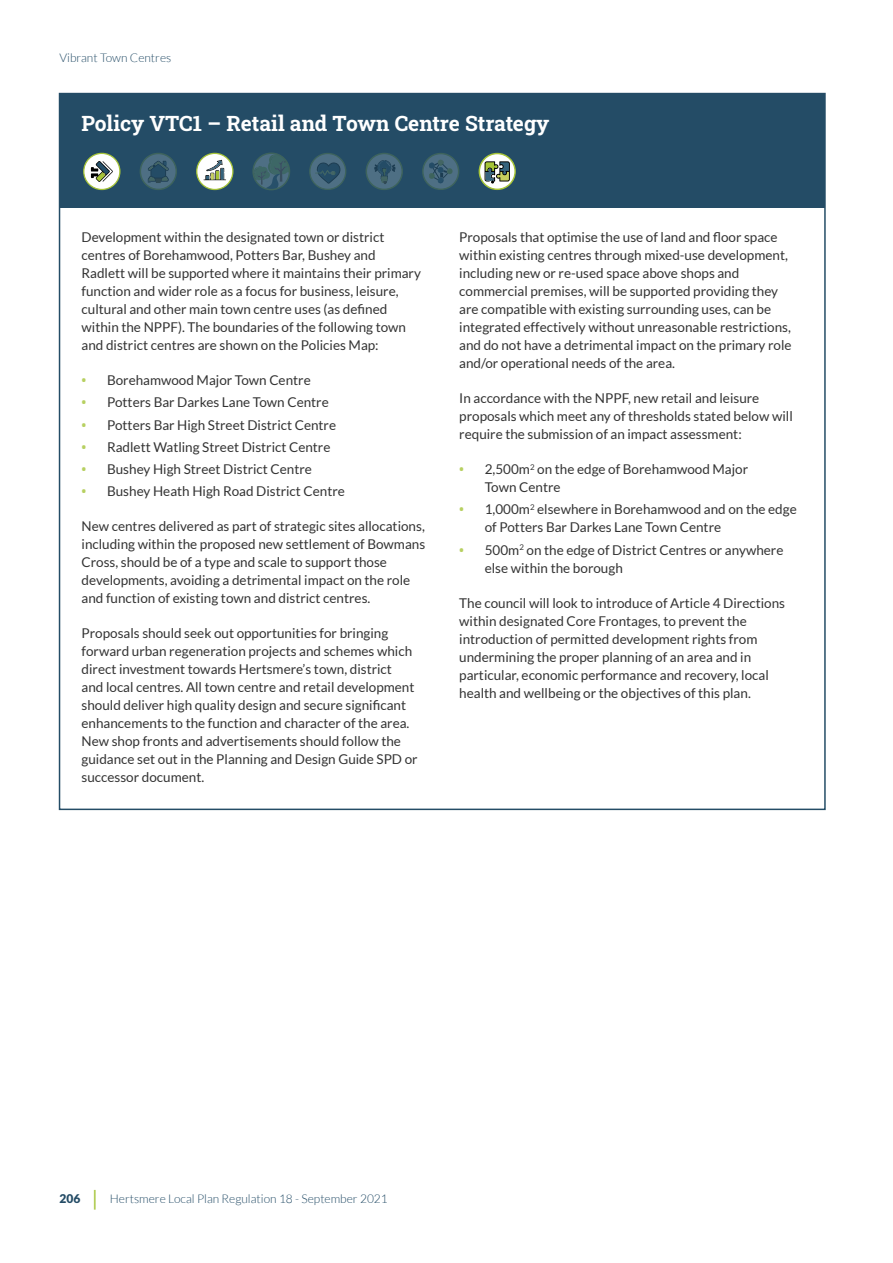
<style>
.page{position:relative;width:893px;height:1263px;background:#fff}
.page>*{position:absolute;margin:0;border:0;box-sizing:border-box;transform-origin:0 0}
.t1{font:21px "Roboto Slab";color:#fff}
.t2{font:13.5px/18px "Lato";color:#333}
.t3{font:300 12px "Lato";color:#244c66}
.s1{font-family:"Roboto Slab";color:#b7d061}
.s2{font-weight:900}
.s3{font-weight:400;font-size:21px;color:#a5c439}
</style>
<div class="page">
<div style="left:60px;top:94px;width:765px;height:114px;background:#244c66"></div>
<svg style="left:84px;top:153px;width:36px;height:36px"></svg>
<div style="left:83px;top:153px;width:38px;height:37px;border:1px solid #a6c438;border-radius:50%"></div>
<svg style="left:91px;top:161px;width:22px;height:21px"></svg>
<svg style="left:197px;top:153px;width:36px;height:36px"></svg>
<div style="left:196px;top:153px;width:37px;height:37px;border:1px solid #a6c438;border-radius:50%"></div>
<svg style="left:204px;top:160px;width:22px;height:20px"></svg>
<svg style="left:310px;top:153px;width:36px;height:36px"></svg>
<div style="left:309px;top:153px;width:37px;height:37px;border:1px solid #a6c438;border-radius:50%"></div>
<svg style="left:315px;top:162px;width:26px;height:22px"></svg>
<svg style="left:366px;top:153px;width:36px;height:36px"></svg>
<div style="left:366px;top:153px;width:37px;height:37px;border:1px solid #a6c438;border-radius:50%"></div>
<svg style="left:374px;top:160px;width:21px;height:25px"></svg>
<svg style="left:423px;top:154px;width:36px;height:35px"></svg>
<div style="left:422px;top:153px;width:37px;height:37px;border:1px solid #a6c438;border-radius:50%"></div>
<svg style="left:428px;top:159px;width:25px;height:24px"></svg>
<svg style="left:140px;top:153px;width:36px;height:36px"></svg>
<div style="left:140px;top:153px;width:37px;height:37px;border:1px solid #a6c438;border-radius:50%"></div>
<svg style="left:148px;top:161px;width:21px;height:22px"></svg>
<svg style="left:479px;top:154px;width:36px;height:35px"></svg>
<div style="left:479px;top:153px;width:37px;height:37px;border:1px solid #a6c438;border-radius:50%"></div>
<svg style="left:485px;top:161px;width:25px;height:23px"></svg>
<svg style="left:254px;top:154px;width:35px;height:35px"></svg>
<div style="left:252px;top:152px;width:38px;height:38px;border:1px solid #a6c438;border-radius:50%"></div>
<p class="t3" style="left:60px;top:51px;width:113px">Vibrant Town Centres</p>
<h1 class="t1" style="left:82px;top:108px;width:469px">Policy VTC1 – Retail and Town Centre Strategy</h1>
<p class="t2" style="left:82px;top:228px;width:341px">Development within the designated town or district centres of Borehamwood, Potters Bar, Bushey and Radlett will be supported where it maintains their primary function and wider role as a focus for business, leisure, cultural and other main town centre uses (as defined within the NPPF). The boundaries of the following town and district centres are shown on the Policies Map:</p>
<p class="t2" style="left:82px;top:371px;width:231px"><span class="s1">•</span> Borehamwood Major Town Centre</p>
<p class="t2" style="left:82px;top:393px;width:249px"><span class="s1">•</span> Potters Bar Darkes Lane Town Centre</p>
<p class="t2" style="left:82px;top:416px;width:256px"><span class="s1">•</span> Potters Bar High Street District Centre</p>
<p class="t2" style="left:82px;top:438px;width:250px"><span class="s1">•</span> Radlett Watling Street District Centre</p>
<p class="t2" style="left:82px;top:460px;width:232px"><span class="s1">•</span> Bushey High Street District Centre</p>
<p class="t2" style="left:82px;top:482px;width:265px"><span class="s1">•</span> Bushey Heath High Road District Centre</p>
<p class="t2" style="left:82px;top:517px;width:345px">New centres delivered as part of strategic sites allocations, including within the proposed new settlement of Bowmans Cross, should be of a type and scale to support those developments, avoiding a detrimental impact on the role and function of existing town and district centres.</p>
<p class="t2" style="left:82px;top:624px;width:338px">Proposals should seek out opportunities for bringing forward urban regeneration projects and schemes which direct investment towards Hertsmere’s town, district<br>and local centres. All town centre and retail development should deliver high quality design and secure significant enhancements to the function and character of the area.<br>New shop fronts and advertisements should follow the guidance set out in the Planning and Design Guide SPD or successor document.</p>
<p class="t2" style="left:459px;top:228px;width:334px">Proposals that optimise the use of land and floor space within existing centres through mixed-use development, including new or re-used space above shops and commercial premises, will be supported providing they are compatible with existing surrounding uses, can be integrated effectively without unreasonable restrictions, and do not have a detrimental impact on the primary role and/or operational needs of the area.</p>
<p class="t2" style="left:459px;top:389px;width:335px">In accordance with the NPPF, new retail and leisure proposals which meet any of thresholds stated below will require the submission of an impact assessment:</p>
<p class="t2" style="left:485px;top:460px;width:265px;text-indent:-26px"><span class="s1">•</span> 2,500m<sup>2</sup> on the edge of Borehamwood Major<br>Town Centre</p>
<p class="t2" style="left:485px;top:500px;width:314px;text-indent:-26px"><span class="s1">•</span> 1,000m<sup>2</sup> elsewhere in Borehamwood and on the edge of Potters Bar Darkes Lane Town Centre</p>
<p class="t2" style="left:485px;top:541px;width:300px;text-indent:-26px"><span class="s1">•</span> 500m<sup>2</sup> on the edge of District Centres or anywhere else within the borough</p>
<p class="t2" style="left:459px;top:594px;width:327px">The council will look to introduce of Article 4 Directions within designated Core Frontages, to prevent the introduction of permitted development rights from undermining the proper planning of an area and in particular, economic performance and recovery, local health and wellbeing or the objectives of this plan.</p>
<p class="t3" style="left:60px;top:1193px;width:330px"><span class="s2">206</span> <span class="s3">|</span> Hertsmere Local Plan Regulation 18 - September 2021</p>
</div>
